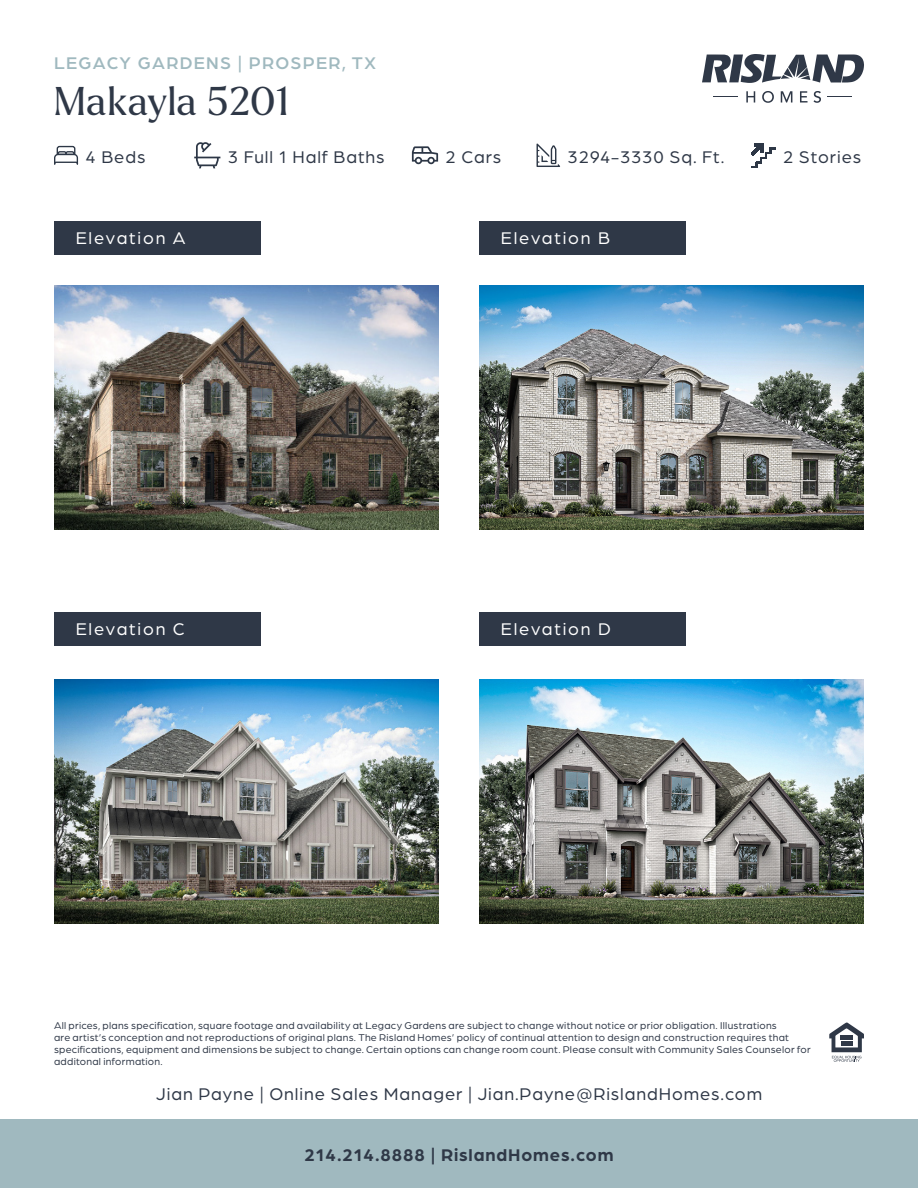
<style>
.page{position:relative;width:918px;height:1188px;background:#fff}
.page>*{position:absolute;margin:0;border:0;box-sizing:border-box;transform-origin:0 0}
.t1{font:39px "Larken";letter-spacing:.02em;color:#2f3847}
.t2{font:18px "Arboria";letter-spacing:.05em;color:#2f3847}
.t3{font:18px "Arboria";letter-spacing:.1em;color:#fff}
.t4{font:700 18px "Arboria";letter-spacing:.05em;color:#2f3847}
.t5{font:500 18px "Arboria";letter-spacing:.075em;color:#a0b9bf}
.t6{font:10.5px/12px "Arboria";letter-spacing:.025em;color:#2f3847}
</style>
<div class="page">
<svg style="left:702px;top:54px;width:162px;height:29px"></svg>
<svg style="left:713px;top:96px;width:25px;height:1px"></svg>
<svg style="left:827px;top:96px;width:25px;height:1px"></svg>
<svg style="left:746px;top:91px;width:9px;height:12px"></svg>
<svg style="left:762px;top:91px;width:12px;height:12px"></svg>
<svg style="left:781px;top:91px;width:11px;height:12px"></svg>
<svg style="left:800px;top:91px;width:8px;height:12px"></svg>
<svg style="left:814px;top:91px;width:7px;height:12px"></svg>
<div style="left:0;top:1119px;width:918px;height:69px;background:#a0b9bf"></div>
<img style="left:54px;top:286px;width:385px;height:243px">
<img style="left:54px;top:680px;width:385px;height:243px">
<div style="left:54px;top:221px;width:206px;height:33px;background:#2f3847"></div>
<div style="left:54px;top:613px;width:206px;height:33px;background:#2f3847"></div>
<svg style="left:829px;top:1022px;width:35px;height:40px"></svg>
<img style="left:479px;top:286px;width:385px;height:243px">
<img style="left:479px;top:680px;width:385px;height:243px">
<div style="left:479px;top:221px;width:206px;height:33px;background:#2f3847"></div>
<div style="left:479px;top:613px;width:206px;height:33px;background:#2f3847"></div>
<svg style="left:54px;top:146px;width:24px;height:19px"></svg>
<svg style="left:194px;top:142px;width:26px;height:26px"></svg>
<svg style="left:412px;top:146px;width:26px;height:18px"></svg>
<svg style="left:537px;top:144px;width:23px;height:23px"></svg>
<img style="left:752px;top:143px;width:23px;height:24px">
<p class="t5" style="left:54px;top:51px;width:323px">LEGACY GARDENS | PROSPER, TX</p>
<p class="t1" style="left:54px;top:76px;width:236px">Makayla 5201</p>
<p class="t2" style="left:85px;top:145px;width:62px">4 Beds</p>
<p class="t2" style="left:228px;top:145px;width:158px">3 Full 1 Half Baths</p>
<p class="t2" style="left:446px;top:145px;width:57px">2 Cars</p>
<p class="t2" style="left:568px;top:145px;width:158px">3294-3330 Sq. Ft.</p>
<p class="t2" style="left:783px;top:145px;width:80px">2 Stories</p>
<p class="t3" style="left:76px;top:226px;width:111px">Elevation A</p>
<p class="t3" style="left:76px;top:617px;width:110px">Elevation C</p>
<p class="t3" style="left:501px;top:226px;width:111px">Elevation B</p>
<p class="t3" style="left:501px;top:617px;width:112px">Elevation D</p>
<p class="t6" style="left:54px;top:1019px;width:758px">All prices, plans specification, square footage and availability at Legacy Gardens are subject to change without notice or prior obligation. Illustrations<br>are artist’s conception and not reproductions of original plans. The Risland Homes’ policy of continual attention to design and construction requires that specifications, equipment and dimensions be subject to change. Certain options can change room count. Please consult with Community Sales Counselor for additonal information.</p>
<p class="t2" style="left:156px;top:1082px;width:608px">Jian Payne | Online Sales Manager | Jian.Payne@RislandHomes.com</p>
<p class="t4" style="left:305px;top:1143px;width:310px">214.214.8888 | RislandHomes.com</p>
</div>
